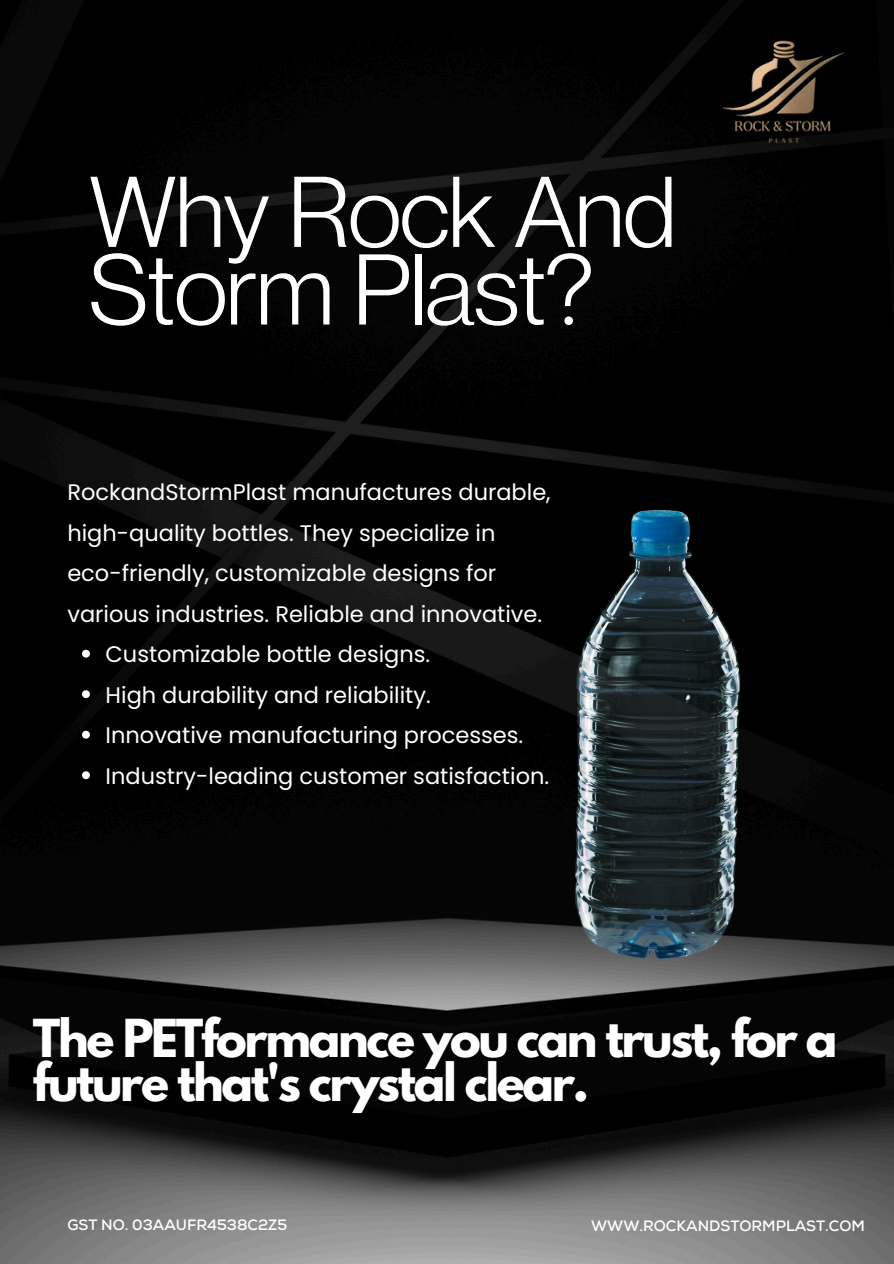
<style>
.page{position:relative;width:894px;height:1264px;background:#fff}
.page>*{position:absolute;margin:0;border:0;box-sizing:border-box;transform-origin:0 0}
.t1{font:98.1px/77.6px "Neue Montreal";letter-spacing:-.01em;color:#fff}
.t2{font:700 46.35px/43.8px "League Spartan";letter-spacing:-.05em;color:#fff}
.t3{font:22.5px/40.5px "Poppins";color:#fff}
.t4{font:700 15px "Nexa";color:#fff}
</style>
<div class="page">
<img style="left:0;top:0;width:893px;height:1263px">
<img style="left:574px;top:510px;width:166px;height:449px">
<img style="left:721px;top:32px;width:133px;height:115px">
<svg style="left:82px;top:649px;width:8px;height:8px"></svg>
<svg style="left:82px;top:690px;width:8px;height:8px"></svg>
<svg style="left:82px;top:730px;width:8px;height:8px"></svg>
<svg style="left:82px;top:771px;width:8px;height:8px"></svg>
<h3 class="t1" style="left:89px;top:172px;width:588px">Why Rock And<br>Storm Plast?</h3>
<p class="t3" style="left:67px;top:472px;width:484px">RockandStormPlast manufactures durable, high-quality bottles. They specialize in eco-friendly, customizable designs for various industries. Reliable and innovative.</p>
<p class="t3" style="left:106px;top:634px;width:326px">Customizable bottle designs.</p>
<p class="t3" style="left:106px;top:674px;width:326px">High durability and reliability.</p>
<p class="t3" style="left:106px;top:715px;width:419px">Innovative manufacturing processes.</p>
<p class="t3" style="left:106px;top:755px;width:445px">Industry-leading customer satisfaction.</p>
<p class="t2" style="left:33px;top:1022px;width:805px">The PETformance you can trust, for a future that's crystal clear.</p>
<p class="t4" style="left:67px;top:1216px;width:221px">GST NO. 03AAUFR4538C2Z5</p>
<h2 class="t4" style="left:591px;top:1216px;width:275px">WWW.ROCKANDSTORMPLAST.COM</h2>
</div>
